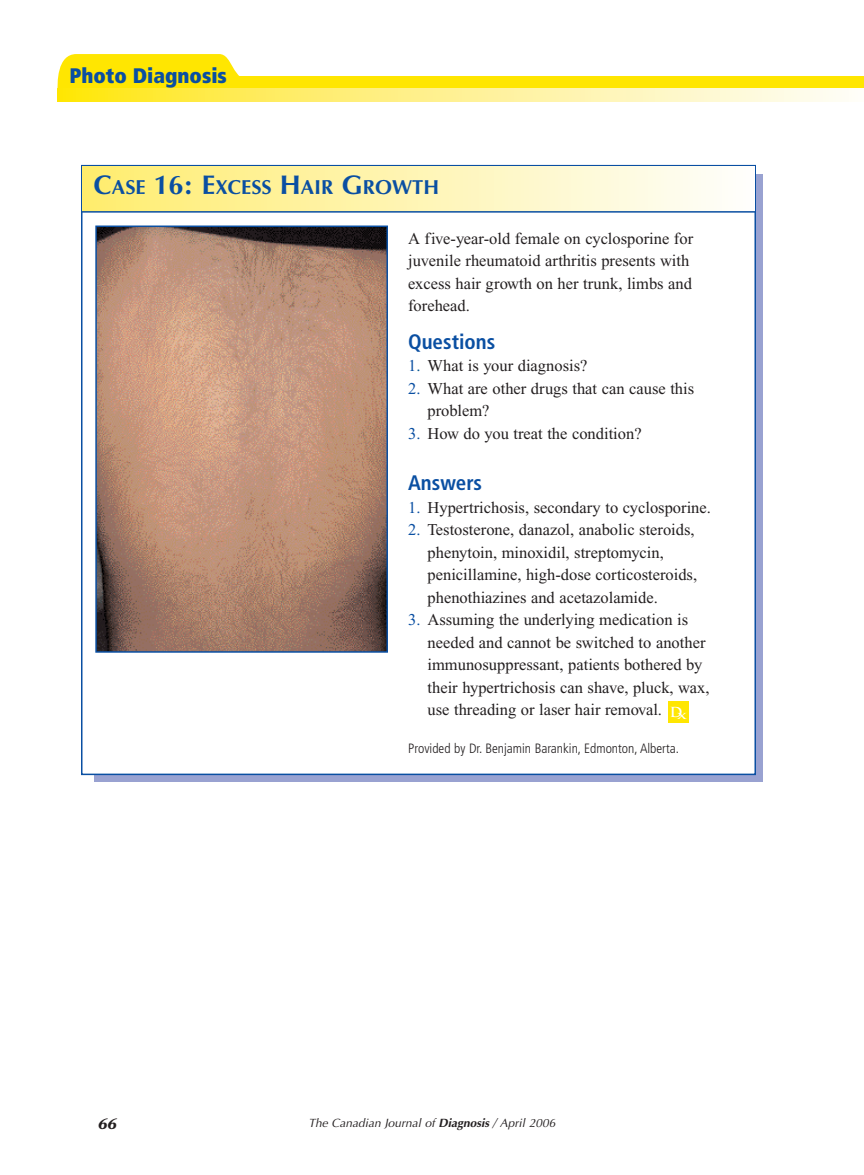
<style>
.page{position:relative;width:864px;height:1175px;background:#fff}
.page>*{position:absolute;margin:0;border:0;box-sizing:border-box;transform-origin:0 0}
.t1{font:700 condensed 21px "Frutiger";color:#0a4fa2}
.t2{font:900 condensed 21px "Frutiger";color:#0a4fa2}
.t3{font:700 20.25px "Optima";color:#0a4fa2}
.t4{font:16.5px/22.5px "Times New Roman";color:#231f20}
.t5{font:italic 700 15px "Stone Serif";color:#231f20}
.t6{font:300 condensed 13.5px "Frutiger";color:#231f20}
.t7{font:700 13.5px "Trajan";color:#fff}
.t8{font:italic 12px "Optima";color:#231f20}
.s1{font-size:27px}
.s2{color:#0a4fa2}
.s3{color:#00538d}
.s4{font-weight:700}
</style>
<div class="page">
<svg style="left:57px;top:54px;width:183px;height:35px;background:#ffe715"></svg>
<div style="left:59px;top:76px;width:805px;height:13px;background:#ffe601"></div>
<svg style="left:57px;top:89px;width:788px;height:12px;background:#fef18b"></svg>
<svg style="left:94px;top:174px;width:669px;height:607px;background:#7b90c7"></svg>
<div style="left:82px;top:166px;width:673px;height:608px;background:#fff"></div>
<img style="left:98px;top:228px;width:287px;height:421px">
<div style="left:95px;top:225px;width:293px;height:427px;border:2px solid #0a4fa2"></div>
<div style="left:82px;top:166px;width:673px;height:46px;background:linear-gradient(to right,#ffed6f,#fefefc)"></div>
<hr style="left:82px;top:211px;width:674px;height:2px;background:#0a4fa2">
<div style="left:668px;top:701px;width:20px;height:21px;background:#ffe601"></div>
<p class="t2" style="left:69px;top:68px;width:159px">Photo Diagnosis</p>
<p class="t3" style="left:94px;top:178px;width:347px"><span class="s1">C</span>ASE <span class="s1">16: E</span>XCESS <span class="s1">H</span>AIR <span class="s1">G</span>ROWTH</p>
<p class="t4" style="left:408px;top:229px;width:287px">A five-year-old female on cyclosporine for juvenile rheumatoid arthritis presents with excess hair growth on her trunk, limbs and forehead.</p>
<p class="t1" style="left:408px;top:333px;width:89px">Questions</p>
<p class="t4" style="left:408px;top:356px;width:181px"><span class="s2">1</span><span class="s3">.</span> What is your diagnosis?</p>
<p class="t4" style="left:428px;top:378px;width:268px;text-indent:-19px"><span class="s2">2.</span> What are other drugs that can cause this problem?</p>
<p class="t4" style="left:408px;top:423px;width:235px"><span class="s2">3.</span> How do you treat the condition?</p>
<p class="t1" style="left:408px;top:474px;width:76px">Answers</p>
<p class="t4" style="left:408px;top:497px;width:304px"><span class="s2">1.</span> Hypertrichosis, secondary to cyclosporine.</p>
<p class="t4" style="left:428px;top:520px;width:271px;text-indent:-19px"><span class="s2">2.</span> Testosterone, danazol, anabolic steroids, phenytoin, minoxidil, streptomycin, penicillamine, high-dose corticosteroids, phenothiazines and acetazolamide.</p>
<p class="t4" style="left:428px;top:610px;width:283px;text-indent:-19px"><span class="s2">3.</span> Assuming the underlying medication is needed and cannot be switched to another immunosuppressant, patients bothered by their hypertrichosis can shave, pluck, wax, use threading or laser hair removal.</p>
<p class="t6" style="left:408px;top:742px;width:272px">Provided by Dr. Benjamin Barankin, Edmonton, Alberta.</p>
<p class="t7" style="left:670px;top:704px;width:18px">D<sub>x</sub></p>
<p class="t5" style="left:98px;top:1118px;width:20px">66</p>
<p class="t8" style="left:309px;top:1118px;width:248px">The Canadian Journal of <span class="s4">Diagnosis</span> / April 2006</p>
</div>
